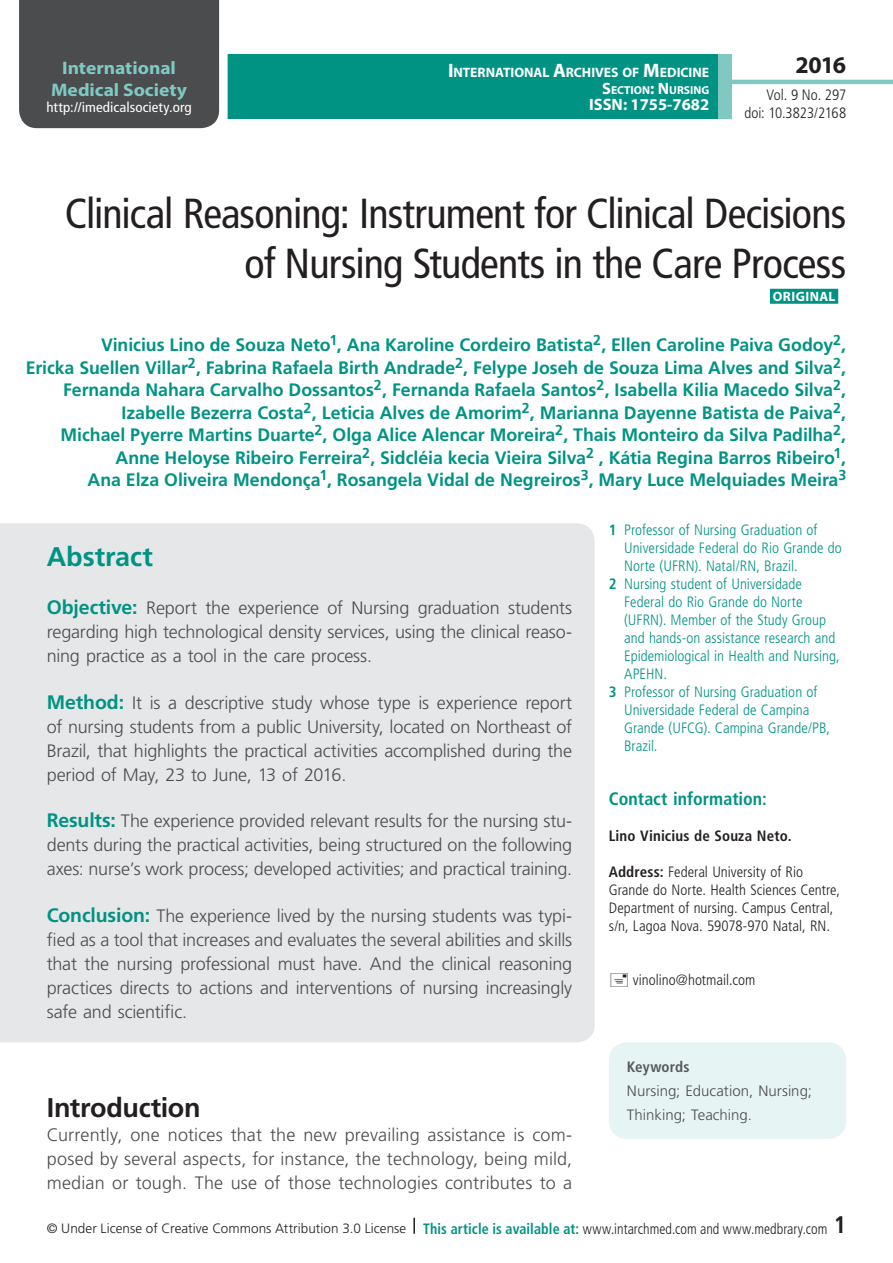
<style>
.page{position:relative;width:893px;height:1263px;background:#fff}
.page>*{position:absolute;margin:0;border:0;box-sizing:border-box;transform-origin:0 0}
.t1{font:condensed 42px/50.4px "Frutiger LT Std";letter-spacing:-.02em;color:#231f20;text-align:right}
.t2{font:700 27px "Frutiger LT Std";letter-spacing:-.015em;color:#231f20}
.t3{font:700 27px "Frutiger LT Std";letter-spacing:-.005em;color:#009384}
.t4{font:700 24px "Myriad Pro";color:#231f20}
.t5{font:700 condensed 24px "Frutiger LT Std";color:#231f20}
.t6{font:700 18.15px/21.8px "Myriad Pro";color:#80c9c2;text-align:center;scale:1.07 1}
.t7{font:300 18px/24px "Frutiger LT Std";letter-spacing:-.01em;color:#4b4c4d;text-align:justify}
.t8{font:700 18px/22.5px "Frutiger LT Std";letter-spacing:-.005em;color:#009384;text-align:right}
.t9{font:700 condensed 18px "Frutiger LT Std";color:#009384}
.t10{font:700 16.5px "Myriad Pro";color:#fff}
.t11{font:300 condensed 15px "Frutiger LT Std";color:#009384}
.t12{font:300 condensed 15px/18px "Frutiger LT Std";color:#231f20;text-align:right}
.t13{font:300 15px "Frutiger LT Std";color:#4b4c4d}
.t14{font:700 condensed 15px "Frutiger LT Std";letter-spacing:.01em;color:#231f20}
.t15{font:700 condensed 15px "Frutiger LT Std";letter-spacing:.005em;color:#57585a}
.t16{font:condensed 13.95px "Frutiger LT Std";letter-spacing:.005em;color:#fff;scale:1.07 1}
.t17{font:700 13.65px "Myriad Pro";letter-spacing:-.005em;color:#fff}
.t18{font:300 13.5px "Frutiger LT Std";letter-spacing:.005em;color:#231f20}
.t19{font:700 13.5px "Myriad Pro";letter-spacing:.03em;color:#fff}
.t20{font:700 11.55px "Myriad Pro";color:#fff}
.s1{font-size:19.5px}
.s2{font-size:16.5px}
.s3{font-weight:700;font-size:19.5px;color:#009384}
.s4{font-weight:700}
.s5{font-weight:700;font-stretch:condensed;font-size:15px;color:#009384}
.s6{font-stretch:condensed;font-size:15px}
</style>
<div class="page">
<div style="left:23px;top:54px;width:762px;height:65px;background:#009384"></div>
<div style="left:19px;top:0;width:209px;height:129px;background:#4b4c4d"></div>
<div style="left:732px;top:36px;width:161px;height:94px;background:#fff"></div>
<hr style="left:730px;top:80px;width:163px;height:4px;background:#80c9c2">
<div style="left:718px;top:54px;width:14px;height:65px;background:#80c9c2"></div>
<svg style="left:413px;top:1218px;width:2px;height:16px"></svg>
<div style="left:0;top:523px;width:595px;height:519px;background:#e6e7e9"></div>
<div style="left:770px;top:289px;width:68px;height:15px;background:#009384"></div>
<div style="left:609px;top:1042px;width:237px;height:97px;background:#e6f4f3;border-radius:18px"></div>
<p class="t6" style="left:51px;top:56px;width:129px">International<br>Medical Society</p>
<p class="t16" style="left:46px;top:99px;width:137px">http://imedicalsociety.org</p>
<p class="t17" style="left:448px;top:64px;width:263px"><span class="s1">I</span>NTERNATIONAL <span class="s1">A</span>RCHIVES OF <span class="s1">M</span>EDICINE</p>
<p class="t20" style="left:602px;top:82px;width:109px"><span class="s2">S</span>ECTION<span class="s2">: N</span> URSING</p>
<p class="t10" style="left:589px;top:94px;width:122px">ISSN: 1755-7682</p>
<h3 class="t4" style="left:795px;top:49px;width:52px">2016</h3>
<p class="t12" style="left:744px;top:86px;width:103px">Vol. 9 No. 297 doi: 10.3823/2168</p>
<h1 class="t1" style="left:65px;top:188px;width:783px">Clinical Reasoning: Instrument for Clinical Decisions of Nursing Students in the Care Process</h1>
<p class="t19" style="left:773px;top:287px;width:64px">ORIGINAL</p>
<p class="t8" style="left:26px;top:334px;width:822px">Vinicius Lino de Souza Neto<sup>1</sup>, Ana Karoline Cordeiro Batista<sup>2</sup>, Ellen Caroline Paiva Godoy<sup>2</sup>,<br>Ericka Suellen Villar<sup>2</sup>, Fabrina Rafaela Birth Andrade<sup>2</sup>, Felype Joseh de Souza Lima Alves and Silva<sup>2</sup>, Fernanda Nahara Carvalho Dossantos<sup>2</sup>, Fernanda Rafaela Santos<sup>2</sup>, Isabella Kilia Macedo Silva<sup>2</sup>, Izabelle Bezerra Costa<sup>2</sup>, Leticia Alves de Amorim<sup>2</sup>, Marianna Dayenne Batista de Paiva<sup>2</sup>,<br>Michael Pyerre Martins Duarte<sup>2</sup>, Olga Alice Alencar Moreira<sup>2</sup>, Thais Monteiro da Silva Padilha<sup>2</sup>, Anne Heloyse Ribeiro Ferreira<sup>2</sup>, Sidcléia kecia Vieira Silva<sup>2</sup> , Kátia Regina Barros Ribeiro<sup>1</sup>,<br>Ana Elza Oliveira Mendonça<sup>1</sup>, Rosangela Vidal de Negreiros<sup>3</sup>, Mary Luce Melquiades Meira<sup>3</sup></p>
<h2 class="t3" style="left:47px;top:541px;width:108px">Abstract</h2>
<p class="t7" style="left:47px;top:596px;width:527px"><span class="s3">Objective:</span> Report the experience of Nursing graduation students regarding high technological density services, using the clinical reaso&shy;ning practice as a tool in the care process.</p>
<p class="t7" style="left:47px;top:691px;width:527px"><span class="s3">Method:</span> It is a descriptive study whose type is experience report of nursing students from a public University, located on Northeast of Brazil, that highlights the practical activities accomplished during the period of May, 23 to June, 13 of 2016.</p>
<p class="t7" style="left:47px;top:809px;width:527px"><span class="s3">Results:</span> The experience provided relevant results for the nursing stu&shy;dents during the practical activities, being structured on the following axes: nurse’s work process; developed activities; and practical training.</p>
<p class="t7" style="left:47px;top:904px;width:527px"><span class="s3">Conclusion:</span> The experience lived by the nursing students was typi&shy;fied as a tool that increases and evaluates the several abilities and skills that the nursing professional must have. And the clinical reasoning practices directs to actions and interventions of nursing increasingly safe and scientific.</p>
<p class="t11" style="left:609px;top:521px;width:210px"><span class="s4">1</span> Professor of Nursing Graduation of</p>
<p class="t11" style="left:624px;top:539px;width:219px">Universidade Federal do Rio Grande do</p>
<p class="t11" style="left:624px;top:557px;width:175px">Norte (UFRN). Natal/RN, Brazil.</p>
<p class="t11" style="left:609px;top:575px;width:195px"><span class="s4">2</span> Nursing student of Universidade</p>
<p class="t11" style="left:624px;top:593px;width:180px">Federal do Rio Grande do Norte</p>
<p class="t11" style="left:624px;top:611px;width:203px">(UFRN). Member of the Study Group</p>
<p class="t11" style="left:624px;top:629px;width:213px">and hands-on assistance research and</p>
<p class="t11" style="left:624px;top:647px;width:217px">Epidemiological in Health and Nursing,</p>
<p class="t11" style="left:624px;top:665px;width:44px">APEHN.</p>
<p class="t11" style="left:609px;top:683px;width:210px"><span class="s4">3</span> Professor of Nursing Graduation of</p>
<p class="t11" style="left:624px;top:701px;width:187px">Universidade Federal de Campina</p>
<p class="t11" style="left:624px;top:719px;width:208px">Grande (UFCG). Campina Grande/PB,</p>
<p class="t11" style="left:624px;top:737px;width:35px">Brazil.</p>
<p class="t9" style="left:609px;top:788px;width:159px">Contact information:</p>
<p class="t14" style="left:609px;top:826px;width:184px">Lino Vinicius de Souza Neto.</p>
<p class="t12" style="left:609px;top:863px;width:233px;text-align:left"><span class="s4">Address:</span> Federal University of Rio Grande do Norte. Health Sciences Centre, Department of nursing. Campus Central, s/n, Lagoa Nova. 59078-970 Natal, RN.</p>
<p class="t12" style="left:633px;top:971px;width:124px">vinolino@hotmail.com</p>
<p class="t15" style="left:627px;top:1057px;width:64px">Keywords</p>
<p class="t13" style="left:627px;top:1082px;width:187px">Nursing; Education, Nursing;</p>
<h2 class="t2" style="left:47px;top:1091px;width:155px">Introduction</h2>
<p class="t13" style="left:627px;top:1106px;width:127px">Thinking; Teaching.</p>
<p class="t7" style="left:47px;top:1123px;width:527px">Currently, one notices that the new prevailing assistance is com&shy;posed by several aspects, for instance, the technology, being mild, median or tough. The use of those technologies contributes to a</p>
<p class="t18" style="left:47px;top:1220px;width:782px">© Under License of Creative Commons Attribution 3.0 License <span class="s5">This article is available at:</span> <span class="s6">www.intarchmed.com and www.medbrary.com</span></p>
<h3 class="t5" style="left:834px;top:1210px;width:14px">1</h3>
</div>
